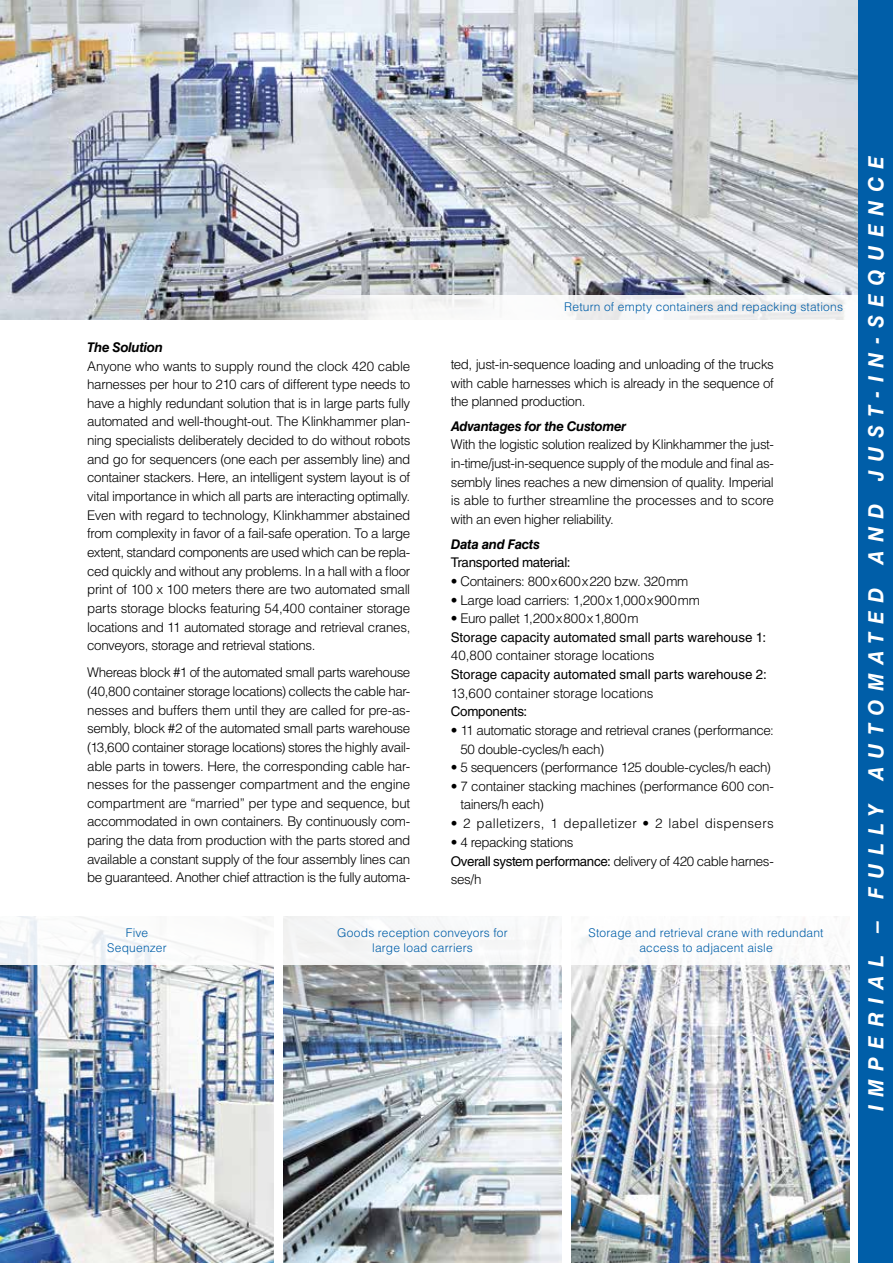
<style>
.page{position:relative;width:893px;height:1263px;background:#fff}
.page>*{position:absolute;margin:0;border:0;box-sizing:border-box;transform-origin:0 0}
.t1{font:italic 700 21px "Helvetica LT Std";letter-spacing:.4em;color:#fff}
.t2{font:300 13.35px/18.6px "Helvetica LT Std";letter-spacing:-.025em;color:#000;text-align:justify}
.t3{font:13.35px "Helvetica LT Std";letter-spacing:-.005em;color:#000}
.t4{font:300 13.35px "Helvetica LT Std";letter-spacing:-.005em;color:#000}
.t5{font:italic 700 13.35px "Helvetica LT Std";letter-spacing:-.025em;color:#000}
.t6{font:300 13.35px "Helvetica LT Std";letter-spacing:.025em;color:#000}
.t7{font:300 12px/14.4px "Helvetica LT Std";letter-spacing:.015em;color:#005ea8;text-align:center}
.s1{font-weight:400}
</style>
<div class="page">
<img style="left:283px;top:965px;width:279px;height:298px">
<img style="left:0;top:0;width:859px;height:296px">
<img style="left:0;top:965px;width:274px;height:298px">
<svg style="left:0;top:296px;width:859px;height:25px"></svg>
<img style="left:571px;top:965px;width:278px;height:298px">
<div style="left:859px;top:0;width:34px;height:1263px;background:#005ea8"></div>
<p class="t5" style="left:87px;top:339px;width:77px">The Solution</p>
<p class="t2" style="left:87px;top:356px;width:325px">Anyone who wants to supply round the clock 420 cable harnesses per hour to 210 cars of different type needs to have a highly redundant solution that is in large parts fully automated and well-thought-out. The Klinkhammer plan&shy;ning specialists deliberately decided to do without robots and go for sequencers (one each per assembly line) and container stackers. Here, an intelligent system layout is of vital importance in which all parts are interacting optimally.<br>Even with regard to technology, Klinkhammer abstained from complexity in favor of a fail-safe operation. To a large extent, standard components are used which can be repla&shy;ced quickly and without any problems. In a hall with a floor print of 100 x 100 meters there are two automated small parts storage blocks featuring 54,400 container storage locations and 11 automated storage and retrieval cranes, conveyors, storage and retrieval stations.</p>
<p class="t2" style="left:87px;top:663px;width:325px">Whereas block #1 of the automated small parts warehouse (40,800 container storage locations) collects the cable har&shy;nesses and buffers them until they are called for pre-as&shy;sembly, block #2 of the automated small parts warehouse (13,600 container storage locations) stores the highly avail&shy;able parts in towers. Here, the corresponding cable har&shy;nesses for the passenger compartment and the engine compartment are “married” per type and sequence, but accommodated in own containers. By continuously com&shy;paring the data from production with the parts stored and available a constant supply of the four assembly lines can be guaranteed. Another chief attraction is the fully automa-</p>
<p class="t7" style="left:564px;top:300px;width:280px">Return of empty containers and repacking stations</p>
<p class="t2" style="left:451px;top:355px;width:325px">ted, just-in-sequence loading and unloading of the trucks with cable harnesses which is already in the sequence of the planned production.</p>
<p class="t5" style="left:451px;top:418px;width:177px">Advantages for the Customer</p>
<p class="t2" style="left:451px;top:435px;width:325px">With the logistic solution realized by Klinkhammer the just&shy;in-time/just-in-sequence supply of the module and final as&shy;sembly lines reaches a new dimension of quality. Imperial is able to further streamline the processes and to score with an even higher reliability.</p>
<p class="t5" style="left:451px;top:536px;width:91px">Data and Facts</p>
<p class="t3" style="left:451px;top:555px;width:121px">Transported material:</p>
<p class="t2" style="left:451px;top:572px;width:239px">• Containers: 800x600x220 bzw. 320mm</p>
<p class="t2" style="left:451px;top:590px;width:251px">• Large load carriers: 1,200x1,000x900mm</p>
<p class="t4" style="left:451px;top:610px;width:189px">• Euro pallet 1,200x800x1,800m</p>
<p class="t3" style="left:451px;top:629px;width:317px">Storage capacity automated small parts warehouse 1:</p>
<p class="t4" style="left:451px;top:647px;width:205px">40,800 container storage locations</p>
<p class="t3" style="left:451px;top:667px;width:318px">Storage capacity automated small parts warehouse 2:</p>
<p class="t2" style="left:451px;top:683px;width:204px">13,600 container storage locations</p>
<p class="t3" style="left:451px;top:704px;width:78px">Components:</p>
<p class="t2" style="left:460px;top:721px;width:315px;text-indent:-10px">• 11 automatic storage and retrieval cranes (performance:<br>50 double-cycles/h each)</p>
<p class="t2" style="left:451px;top:758px;width:322px">• 5 sequencers (performance 125 double-cycles/h each)</p>
<p class="t2" style="left:460px;top:777px;width:314px;text-indent:-10px">• 7 container stacking machines (performance 600 con&shy;tainers/h each)</p>
<p class="t6" style="left:451px;top:815px;width:325px">• 2 palletizers, 1 depalletizer • 2 label dispensers</p>
<p class="t2" style="left:451px;top:833px;width:325px;text-align:left">• 4 repacking stations<br><span class="s1">Overall system performance:</span> delivery of 420 cable harnes&shy;ses/h</p>
<p class="t7" style="left:107px;top:925px;width:61px">Five<br>Sequenzer</p>
<p class="t7" style="left:589px;top:925px;width:237px">Storage and retrieval crane with redundant access to adjacent aisle</p>
<p class="t7" style="left:337px;top:925px;width:172px">Goods reception conveyors for large load carriers</p>
<h1 class="t1" style="left:863px;top:1111px;width:957px;rotate:-90deg">IMPERIAL – FULLY AUTOMATED AND JUST-IN-SEQUENCE</h1>
</div>
